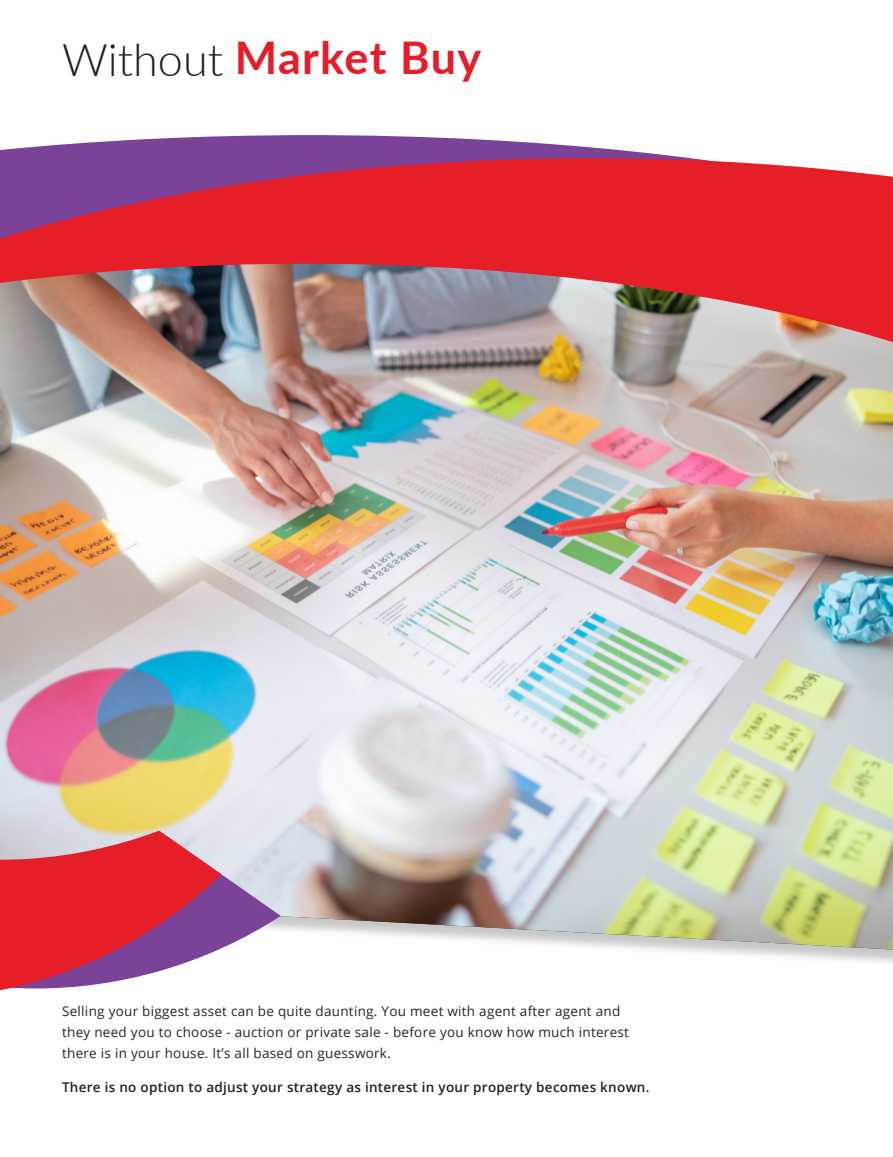
<style>
.page{position:relative;width:893px;height:1157px;background:#fff}
.page>*{position:absolute;margin:0;border:0;box-sizing:border-box;transform-origin:0 0}
.t1{font:700 45px "Lato";letter-spacing:.025em;color:#e61d29}
.t2{font:300 45px "Lato";color:#231f20}
.t3{font:13.5px/21px "Open Sans";letter-spacing:.02em;color:#212628}
.t4{font:600 13.5px "Open Sans";letter-spacing:.02em;color:#231f20}
</style>
<div class="page">
<img style="left:0;top:346px;width:893px;height:603px">
<svg style="left:0;top:135px;width:689px;height:23px;fill:#7a4397"></svg>
<img style="left:0;top:158px;width:893px;height:188px">
<svg style="left:221px;top:833px;width:60px;height:116px;background:#bfb0d1"></svg>
<svg style="left:0;top:830px;width:221px;height:161px;background:#d15066"></svg>
<p class="t2" style="left:62px;top:28px;width:163px">Without</p>
<p class="t1" style="left:235px;top:25px;width:248px">Market Buy</p>
<p class="t3" style="left:62px;top:1000px;width:568px">Selling your biggest asset can be quite daunting. You meet with agent after agent and they need you to choose - auction or private sale - before you know how much interest there is in your house. It’s all based on guesswork.</p>
<p class="t4" style="left:62px;top:1078px;width:589px">There is no option to adjust your strategy as interest in your property becomes known.</p>
</div>
